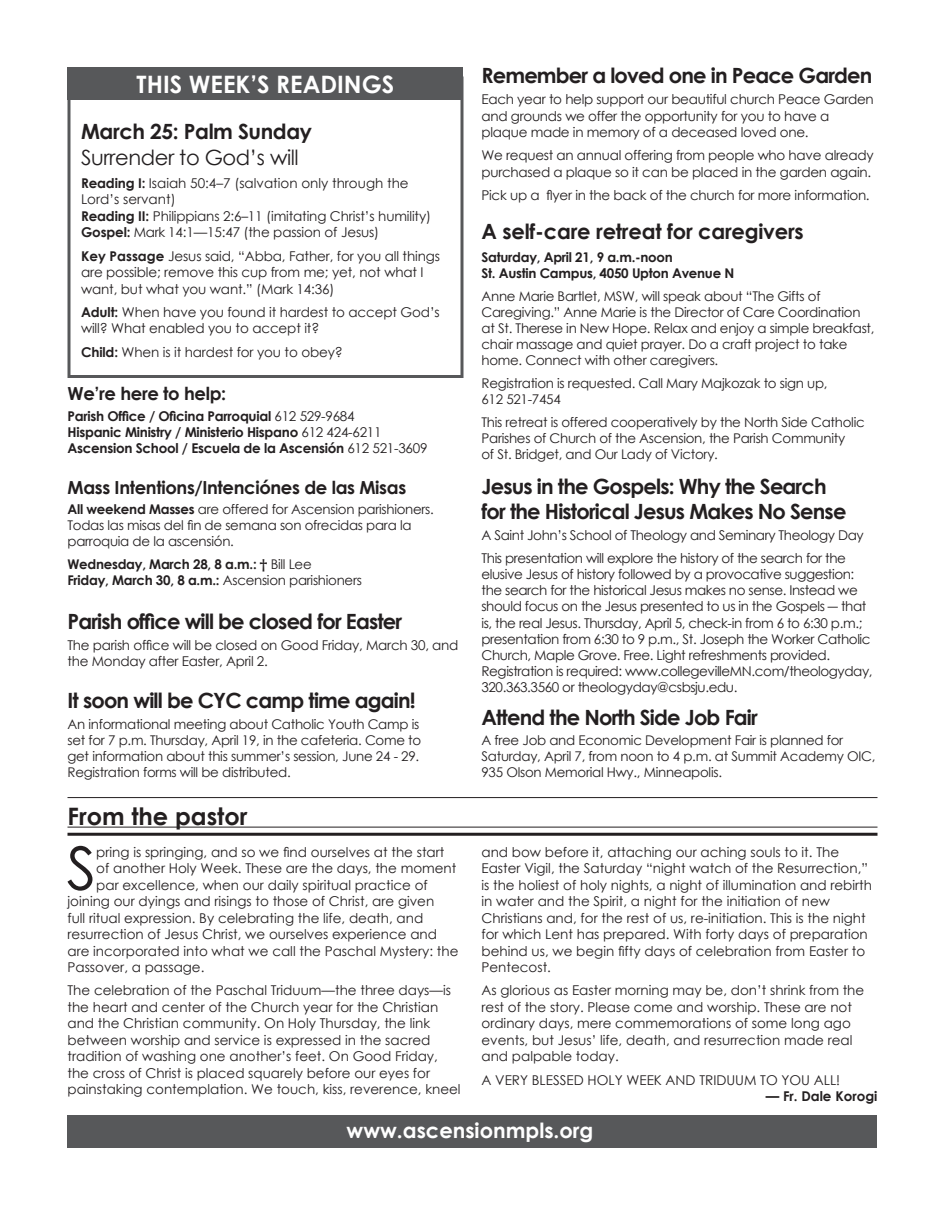
<style>
.page{position:relative;width:945px;height:1215px;background:#fff}
.page>*{position:absolute;margin:0;border:0;box-sizing:border-box;transform-origin:0 0}
.t1{font:59.4px "Century Gothic";color:#231f20}
.t2{font:700 24px "Century Gothic";color:#fff}
.t3{font:700 24px "Century Gothic";color:#231f20}
.t4{font:700 21px/25.2px "Century Gothic";letter-spacing:-.04em;color:#231f20}
.t5{font:700 21px "Century Gothic";letter-spacing:-.01em;color:#231f20}
.t6{font:700 21px "Century Gothic";color:#fff}
.t7{font:21px "Century Gothic";letter-spacing:-.02em;color:#231f20}
.t8{font:700 21px "Century Gothic";letter-spacing:-.02em;color:#231f20}
.t9{font:700 18px "Century Gothic";letter-spacing:-.02em;color:#231f20}
.t10{font:13.5px/16.5px "Century Gothic";color:#231f20}
.t11{font:13.5px/16.2px "Century Gothic";letter-spacing:-.03em;color:#231f20}
.t12{font:13.5px/16.5px "Century Gothic";letter-spacing:-.02em;color:#231f20}
.t13{font:700 13.5px/16.2px "Century Gothic";letter-spacing:-.02em;color:#231f20}
.t14{font:700 13.5px "Century Gothic";color:#231f20}
.t15{font:13.35px/16px "Century Gothic";letter-spacing:-.02em;color:#231f20}
.t16{font:700 13.35px/16px "Century Gothic";letter-spacing:-.02em;color:#231f20}
.s1{font-weight:700}
.s2{font-weight:400}
</style>
<div class="page">
<div style="left:68px;top:76px;width:396px;height:302px;border:3px solid #57585a"></div>
<div style="left:68px;top:68px;width:396px;height:32px;background:#57585a"></div>
<div style="left:68px;top:1115px;width:810px;height:32px;background:#57585a"></div>
<hr style="left:68px;top:827px;width:810px;height:1px;background:#231f20">
<hr style="left:68px;top:833px;width:810px;height:3px;background:#231f20">
<hr style="left:68px;top:797px;width:810px;height:1px;background:#231f20">
<h2 class="t2" style="left:137px;top:66px;width:259px">THIS WEEK’S READINGS</h2>
<h3 class="t8" style="left:81px;top:116px;width:232px">March 25: Palm Sunday</h3>
<h3 class="t7" style="left:81px;top:142px;width:219px">Surrender to God’s will</h3>
<p class="t10" style="left:81px;top:175px;width:352px"><span class="s1">Reading I:</span> Isaiah 50:4–7 (salvation only through the Lord’s servant)<br><span class="s1">Reading II:</span> Philippians 2:6–11 (imitating Christ’s humility)<br><span class="s1">Gospel:</span> Mark 14:1—15:47 (the passion of Jesus)</p>
<p class="t10" style="left:81px;top:247px;width:360px"><span class="s1">Key Passage</span> Jesus said, “Abba, Father, for you all things are possible; remove this cup from me; yet, not what I want, but what you want.” (Mark 14:36)</p>
<p class="t10" style="left:81px;top:304px;width:360px"><span class="s1">Adult:</span> When have you found it hardest to accept God’s will? What enabled you to accept it?</p>
<p class="t10" style="left:81px;top:343px;width:263px"><span class="s1">Child:</span> When is it hardest for you to obey?</p>
<h3 class="t9" style="left:68px;top:380px;width:160px">We’re here to help:</h3>
<p class="t13" style="left:68px;top:407px;width:361px">Parish Office / Oficina Parroquial <span class="s2">612 529-9684<br></span>Hispanic Ministry / Ministerio Hispano <span class="s2">612 424-6211<br></span>Ascension School / Escuela de la Ascensión <span class="s2">612 521-3609</span></p>
<h3 class="t9" style="left:68px;top:473px;width:340px">Mass Intentions/Intenciónes de las Misas</h3>
<p class="t15" style="left:68px;top:501px;width:368px"><span class="s1">All weekend Masses</span> are offered for Ascension parishioners.<br>Todas las misas del fin de semana son ofrecidas para la parroquia de la ascensión.</p>
<p class="t16" style="left:68px;top:555px;width:296px">Wednesday, March 28, 8 a.m.: † <span class="s2">Bill Lee<br></span>Friday, March 30, 8 a.m.: <span class="s2">Ascension parishioners</span></p>
<h3 class="t4" style="left:68px;top:608px;width:336px">Parish office will be closed for Easter</h3>
<p class="t12" style="left:68px;top:636px;width:392px">The parish office will be closed on Good Friday, March 30, and the Monday after Easter, April 2.</p>
<h3 class="t4" style="left:68px;top:687px;width:350px">It soon will be CYC camp time again!</h3>
<p class="t15" style="left:68px;top:716px;width:355px">An informational meeting about Catholic Youth Camp is set for 7 p.m. Thursday, April 19, in the cafeteria. Come to get information about this summer’s session, June 24 - 29.<br>Registration forms will be distributed.</p>
<h2 class="t3" style="left:68px;top:798px;width:182px">From the pastor</h2>
<h1 class="t1" style="left:67px;top:827px;width:31px">S</h1>
<p class="t10" style="left:96px;top:843px;width:350px">pring is springing, and so we find ourselves at the start</p>
<p class="t10" style="left:96px;top:860px;width:362px">of another Holy Week. These are the days, the moment</p>
<p class="t10" style="left:96px;top:876px;width:333px">par excellence, when our daily spiritual practice of</p>
<p class="t10" style="left:67px;top:893px;width:368px">joining our dyings and risings to those of Christ, are given</p>
<p class="t10" style="left:67px;top:909px;width:357px">full ritual expression. By celebrating the life, death, and</p>
<p class="t10" style="left:67px;top:926px;width:371px">resurrection of Jesus Christ, we ourselves experience and</p>
<p class="t10" style="left:67px;top:942px;width:392px">are incorporated into what we call the Paschal Mystery: the</p>
<p class="t10" style="left:67px;top:959px;width:139px">Passover, a passage.</p>
<p class="t10" style="left:67px;top:982px;width:395px">The celebration of the Paschal Triduum—the three days—is the heart and center of the Church year for the Christian and the Christian community. On Holy Thursday, the link between worship and service is expressed in the sacred tradition of washing one another’s feet. On Good Friday, the cross of Christ is placed squarely before our eyes for painstaking contemplation. We touch, kiss, reverence, kneel</p>
<h3 class="t4" style="left:482px;top:62px;width:393px">Remember a loved one in Peace Garden</h3>
<p class="t12" style="left:482px;top:91px;width:394px">Each year to help support our beautiful church Peace Garden and grounds we offer the opportunity for you to have a plaque made in memory of a deceased loved one.</p>
<p class="t12" style="left:482px;top:147px;width:394px">We request an annual offering from people who have already purchased a plaque so it can be placed in the garden again.</p>
<p class="t12" style="left:482px;top:187px;width:390px">Pick up a flyer in the back of the church for more information.</p>
<h3 class="t5" style="left:482px;top:216px;width:324px">A self-care retreat for caregivers</h3>
<p class="t16" style="left:482px;top:249px;width:254px">Saturday, April 21, 9 a.m.-noon<br>St. Austin Campus, 4050 Upton Avenue N</p>
<p class="t15" style="left:482px;top:288px;width:395px">Anne Marie Bartlet, MSW, will speak about “The Gifts of Caregiving.” Anne Marie is the Director of Care Coordination at St. Therese in New Hope. Relax and enjoy a simple breakfast, chair massage and quiet prayer. Do a craft project to take home. Connect with other caregivers.</p>
<p class="t15" style="left:482px;top:375px;width:348px">Registration is requested. Call Mary Majkozak to sign up,<br>612 521-7454</p>
<p class="t15" style="left:482px;top:413px;width:385px">This retreat is offered cooperatively by the North Side Catholic<br>Parishes of Church of the Ascension, the Parish Community<br>of St. Bridget, and Our Lady of Victory.</p>
<h3 class="t4" style="left:482px;top:473px;width:366px">Jesus in the Gospels: Why the Search for the Historical Jesus Makes No Sense</h3>
<p class="t11" style="left:482px;top:523px;width:384px;line-height:23px">A Saint John’s School of Theology and Seminary Theology Day<br>This presentation will explore the history of the search for the</p>
<p class="t11" style="left:482px;top:566px;width:393px">elusive Jesus of history followed by a provocative suggestion: the search for the historical Jesus makes no sense. Instead we should focus on the Jesus presented to us in the Gospels ― that is, the real Jesus. Thursday, April 5, check-in from 6 to 6:30 p.m.; presentation from 6:30 to 9 p.m., St. Joseph the Worker Catholic Church, Maple Grove. Free. Light refreshments provided.<br>Registration is required: www.collegevilleMN.com/theologyday, 320.363.3560 or theologyday@csbsju.edu.</p>
<h3 class="t4" style="left:482px;top:704px;width:278px">Attend the North Side Job Fair</h3>
<p class="t15" style="left:482px;top:732px;width:396px">A free Job and Economic Development Fair is planned for<br>Saturday, April 7, from noon to 4 p.m. at Summit Academy OIC,<br>935 Olson Memorial Hwy., Minneapolis.</p>
<p class="t10" style="left:482px;top:843px;width:392px">and bow before it, attaching our aching souls to it. The Easter Vigil, the Saturday “night watch of the Resurrection,” is the holiest of holy nights, a night of illumination and rebirth in water and the Spirit, a night for the initiation of new Christians and, for the rest of us, re-initiation. This is the night for which Lent has prepared. With forty days of preparation behind us, we begin fifty days of celebration from Easter to Pentecost.</p>
<p class="t10" style="left:482px;top:982px;width:384px">As glorious as Easter morning may be, don’t shrink from the rest of the story. Please come and worship. These are not ordinary days, mere commemorations of some long ago events, but Jesus’ life, death, and resurrection made real and palpable today.</p>
<p class="t10" style="left:482px;top:1071px;width:360px">A VERY BLESSED HOLY WEEK AND TRIDUUM TO YOU ALL!</p>
<p class="t14" style="left:766px;top:1086px;width:113px">— Fr. Dale Korogi</p>
<h3 class="t6" style="left:347px;top:1114px;width:248px">www.ascensionmpls.org</h3>
</div>
